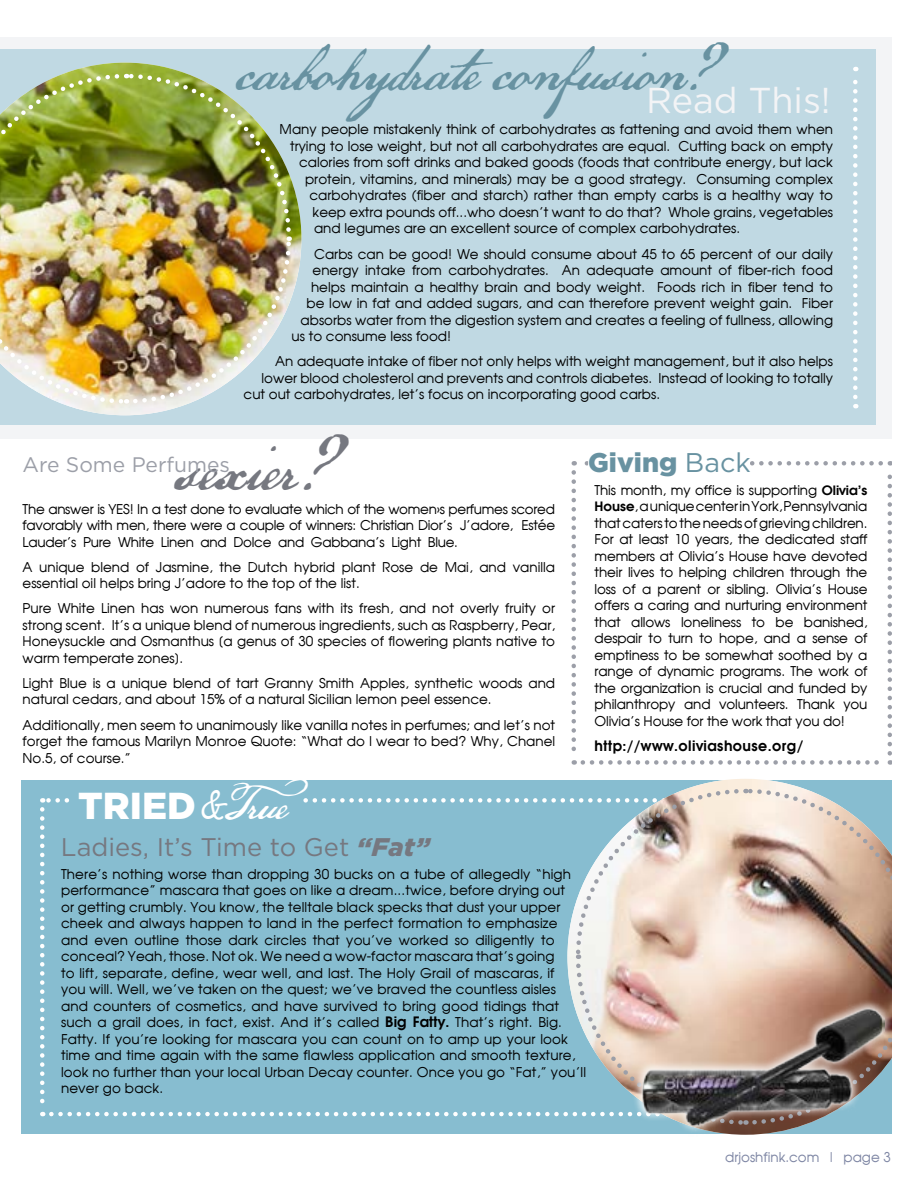
<style>
.page{position:relative;width:918px;height:1188px;background:#fff}
.page>*{position:absolute;margin:0;border:0;box-sizing:border-box;transform-origin:0 0}
.t1{font:42px "US Declaration";color:#767880}
.t2{font:900 37.5px "Gotham";color:#fff}
.t3{font:36px "US Declaration";color:#6892a1}
.t4{font:36px "Gotham";color:#f3f4f6}
.t5{font:900 27px "Gotham";color:#6892a1}
.t6{font:25.5px "Gotham";color:#767880}
.t7{font:21px "Gotham";color:#9c9fa8}
.t8{font:15px "Moderne Demi";letter-spacing:.03em;color:#000}
.t9{font:13.5px/16.5px "Moderne";color:#000;text-align:justify}
.t10{font:13.5px "Moderne";color:#7e86a4}
.s1{font-weight:400}
.s2{font-family:"Moderne Demi"}
.s3{font-family:"Freestyle Script";font-weight:400;font-size:46.5px}
.s4{font-family:"US Declaration";font-weight:400;font-size:27px}
.s5{font-weight:900;font-style:italic}
.s6{font-family:"Moderne Demi";font-size:15px}
</style>
<div class="page">
<div style="left:0;top:37px;width:906px;height:401px;background:#f3f4f6"></div>
<hr style="left:0;top:37px;width:1px;height:1097px;background:#c8cad1">
<svg style="left:572px;top:472px;width:4px;height:293px"></svg>
<svg style="left:583px;top:760px;width:308px;height:5px"></svg>
<svg style="left:888px;top:461px;width:4px;height:292px"></svg>
<svg style="left:574px;top:461px;width:307px;height:5px"></svg>
<div style="left:589px;top:451px;width:161px;height:29px;background:#fff"></div>
<div style="left:21px;top:780px;width:871px;height:354px;background:#87bdd0"></div>
<div style="left:0;top:49px;width:876px;height:375px;background:#c0d9e3"></div>
<img style="left:692px;top:779px;width:107px;height:8px">
<svg style="left:40px;top:787px;width:852px;height:330px"></svg>
<svg style="left:853px;top:67px;width:5px;height:330px"></svg>
<img style="left:68px;top:63px;width:233px;height:352px">
<img style="left:0;top:72px;width:293px;height:334px">
<div style="left:632px;top:999px;width:261px;height:135px;background:#fff;opacity:.75"></div>
<img style="left:641px;top:980px;width:243px;height:155px">
<div style="left:892px;top:0;width:26px;height:1188px;background:#fff"></div>
<h3 class="t3" style="left:237px;top:56px;width:476px">carbohydrate confusion?</h3>
<h3 class="t4" style="left:646px;top:77px;width:186px">Read This!</h3>
<p class="t9" style="left:280px;top:121px;width:555px">Many people mistakenly think of carbohydrates as fattening and avoid them when</p>
<p class="t9" style="left:290px;top:137px;width:545px">trying to lose weight, but not all carbohydrates are equal. Cutting back on empty</p>
<p class="t9" style="left:299px;top:154px;width:535px">calories from soft drinks and baked goods (foods that contribute energy, but lack</p>
<p class="t9" style="left:305px;top:170px;width:529px">protein, vitamins, and minerals) may be a good strategy. Consuming complex</p>
<p class="t9" style="left:310px;top:187px;width:525px">carbohydrates (fiber and starch) rather than empty carbs is a healthy way to</p>
<p class="t9" style="left:313px;top:203px;width:522px">keep extra pounds off...who doesn’t want to do that? Whole grains, vegetables</p>
<p class="t9" style="left:314px;top:220px;width:428px">and legumes are an excellent source of complex carbohydrates.</p>
<p class="t9" style="left:314px;top:245px;width:520px">Carbs can be good! We should consume about 45 to 65 percent of our daily</p>
<p class="t9" style="left:313px;top:262px;width:522px">energy intake from carbohydrates. An adequate amount of fiber-rich food</p>
<p class="t9" style="left:311px;top:278px;width:523px">helps maintain a healthy brain and body weight. Foods rich in fiber tend to</p>
<p class="t9" style="left:307px;top:295px;width:528px">be low in fat and added sugars, and can therefore prevent weight gain. Fiber</p>
<p class="t9" style="left:301px;top:311px;width:534px">absorbs water from the digestion system and creates a feeling of fullness, allowing</p>
<p class="t9" style="left:292px;top:328px;width:161px">us to consume less food!</p>
<p class="t9" style="left:275px;top:353px;width:559px">An adequate intake of fiber not only helps with weight management, but it also helps</p>
<p class="t9" style="left:262px;top:369px;width:573px">lower blood cholesterol and prevents and controls diabetes. Instead of looking to totally</p>
<p class="t9" style="left:244px;top:386px;width:418px">cut out carbohydrates, let’s focus on incorporating good carbs.</p>
<h1 class="t1" style="left:176px;top:451px;width:154px">sexier?</h1>
<h3 class="t7" style="left:23px;top:451px;width:209px">Are Some Perfumes</h3>
<h3 class="t5" style="left:588px;top:447px;width:164px">Giving <span class="s1">Back</span></h3>
<p class="t9" style="left:595px;top:481px;width:274px">This month, my office is supporting <span class="s2">Olivia’s House</span>, a unique center in York, Pennsylvania that caters to the needs of grieving children.<br>For at least 10 years, the dedicated staff members at Olivia’s House have devoted their lives to helping children through the loss of a parent or sibling. Olivia’s House offers a caring and nurturing environment that allows loneliness to be banished, despair to turn to hope, and a sense of emptiness to be somewhat soothed by a range of dynamic programs. The work of the organization is crucial and funded by philanthropy and volunteers. Thank you Olivia’s House for the work that you do!</p>
<p class="t8" style="left:595px;top:736px;width:210px">http://www.oliviashouse.org/</p>
<p class="t9" style="left:23px;top:500px;width:534px">The answer is YES! In a test done to evaluate which of the women›s perfumes scored favorably with men, there were a couple of winners: Christian Dior’s J’adore, Estée Lauder’s Pure White Linen and Dolce and Gabbana’s Light Blue.</p>
<p class="t9" style="left:23px;top:558px;width:534px">A unique blend of Jasmine, the Dutch hybrid plant Rose de Mai, and vanilla essential oil helps bring J’adore to the top of the list.</p>
<p class="t9" style="left:23px;top:600px;width:534px">Pure White Linen has won numerous fans with its fresh, and not overly fruity or strong scent. It’s a unique blend of numerous ingredients, such as Raspberry, Pear, Honeysuckle and Osmanthus [a genus of 30 species of flowering plants native to warm temperate zones].</p>
<p class="t9" style="left:23px;top:674px;width:534px">Light Blue is a unique blend of tart Granny Smith Apples, synthetic woods and natural cedars, and about 15% of a natural Sicilian lemon peel essence.</p>
<p class="t9" style="left:23px;top:716px;width:534px">Additionally, men seem to unanimously like vanilla notes in perfumes; and let’s not forget the famous Marilyn Monroe Quote: “What do I wear to bed? Why, Chanel No.5, of course.”</p>
<h2 class="t2" style="left:78px;top:784px;width:232px">TRIED <span class="s3">&amp;</span><span class="s4">True</span></h2>
<h3 class="t6" style="left:61px;top:831px;width:371px">Ladies, It’s Time to Get <span class="s5">“Fat”</span></h3>
<p class="t9" style="left:61px;top:865px;width:527px;text-align:left">There’s nothing worse than dropping 30 bucks on a tube of allegedly “high performance” mascara that goes on like a dream...twice, before drying out<br>or getting crumbly. You know, the telltale black specks that dust your upper cheek and always happen to land in the perfect formation to emphasize and even outline those dark circles that you’ve worked so diligently to conceal? Yeah, those. Not ok. We need a wow-factor mascara that’s going<br>to lift, separate, define, wear well, and last. The Holy Grail of mascaras, if<br>you will. Well, we’ve taken on the quest; we’ve braved the countless aisles and counters of cosmetics, and have survived to bring good tidings that such a grail does, in fact, exist. And it’s called <span class="s6">Big Fatty.</span> That’s right. Big.<br>Fatty. If you’re looking for mascara you can count on to amp up your look time and time again with the same flawless application and smooth texture, look no further than your local Urban Decay counter. Once you go “Fat,” you’ll never go back.</p>
<p class="t10" style="left:725px;top:1149px;width:167px">drjoshfink.com | page 3</p>
</div>
